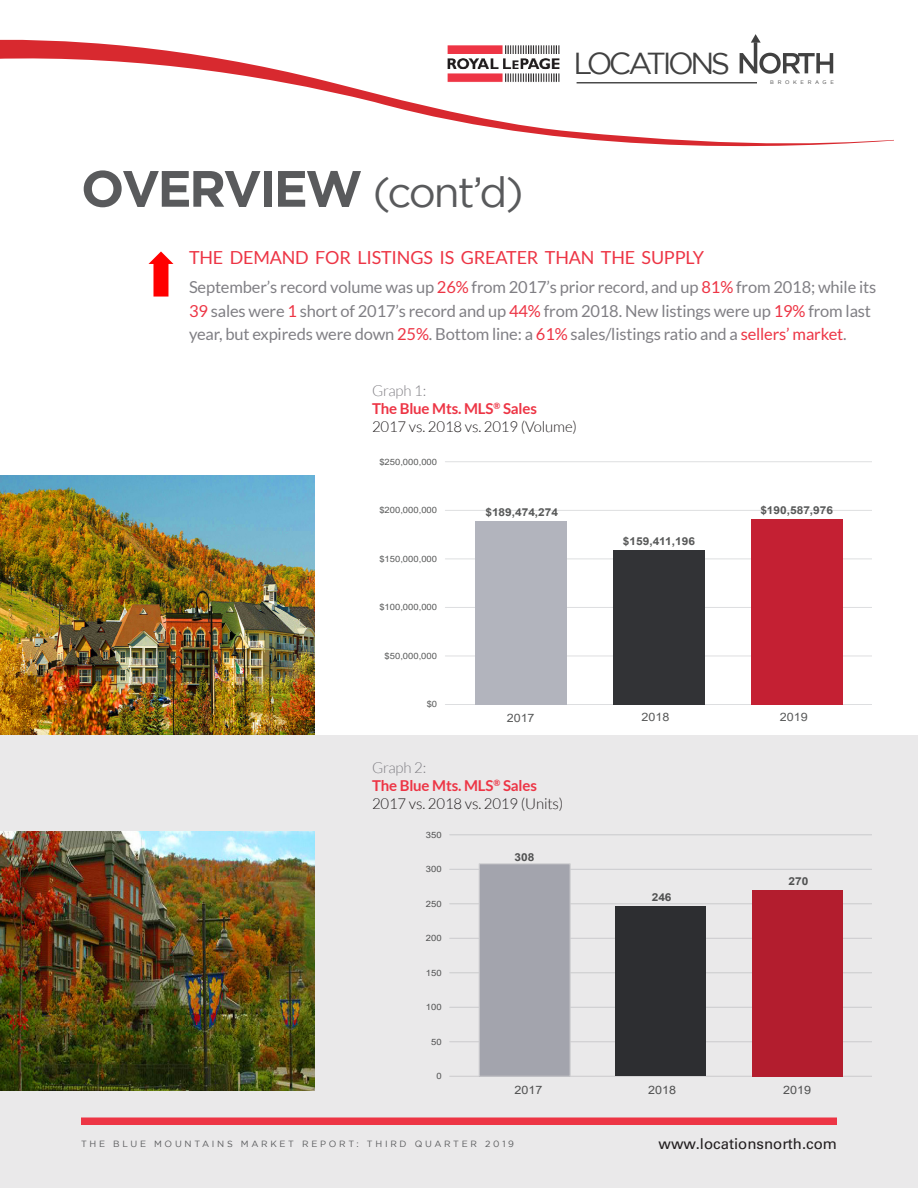
<style>
.page{position:relative;width:918px;height:1188px;background:#fff}
.page>*{position:absolute;margin:0;border:0;box-sizing:border-box;transform-origin:0 0}
.t1{font:700 51px "Gotham";letter-spacing:-.05em;color:#595a5c}
.t2{font:30.3px "Gotham";letter-spacing:-.115em;color:#414141}
.t3{font:18px "Lato";letter-spacing:-.01em;color:#ed3545}
.t4{font:16.5px/23.4px "Lato";letter-spacing:-.01em;color:#807f84}
.t5{font:700 15px/18px "Lato";letter-spacing:-.01em;color:#ed3545}
.t6{font:300 15px "Lato";letter-spacing:-.01em;color:#231f20}
.t7{font:15px "Univers LT Std";color:#231f20}
.t8{font:11.55px "Arial";color:#585959;scale:1.09 1}
.t9{font:700 10.95px "Arial";color:#585959;scale:1.09 1}
.t10{font:9px "Gotham";letter-spacing:.3em;color:#595a5c}
.t11{font:8.7px "Arial";letter-spacing:.005em;color:#585959;scale:1.09 1}
.t12{font:5.25px "Gotham";letter-spacing:.7em;color:#414141}
.s1{font-weight:400;font-size:42px}
.s2{color:#ed3545}
.s3{font-weight:300;color:#807f84}
</style>
<div class="page">
<div style="left:0;top:735px;width:918px;height:453px;background:#eae9ea"></div>
<svg style="left:148px;top:251px;width:25px;height:46px"></svg>
<div style="left:81px;top:1118px;width:756px;height:7px;background:#ed3545"></div>
<img style="left:0;top:831px;width:315px;height:259px">
<img style="left:0;top:476px;width:315px;height:259px">
<hr style="left:450px;top:1076px;width:422px;height:1px;background:#dcdddf">
<hr style="left:450px;top:1042px;width:422px;height:1px;background:#dcdddf">
<hr style="left:450px;top:1007px;width:422px;height:1px;background:#dcdddf">
<hr style="left:450px;top:973px;width:422px;height:1px;background:#dcdddf">
<hr style="left:450px;top:938px;width:422px;height:1px;background:#dcdddf">
<hr style="left:450px;top:904px;width:422px;height:1px;background:#dcdddf">
<hr style="left:450px;top:869px;width:422px;height:1px;background:#dcdddf">
<hr style="left:450px;top:835px;width:422px;height:1px;background:#dcdddf">
<div style="left:479px;top:864px;width:91px;height:212px;background:#a3a4ad"></div>
<div style="left:479px;top:863px;width:92px;height:214px;border:1px solid #dcdddf"></div>
<div style="left:616px;top:907px;width:90px;height:169px;background:#323336"></div>
<div style="left:752px;top:890px;width:91px;height:186px;background:#b31d2e"></div>
<hr style="left:445px;top:704px;width:427px;height:1px;background:#dcdddf">
<hr style="left:445px;top:656px;width:427px;height:1px;background:#dcdddf">
<hr style="left:445px;top:607px;width:427px;height:1px;background:#dcdddf">
<hr style="left:445px;top:559px;width:427px;height:1px;background:#dcdddf">
<hr style="left:445px;top:510px;width:427px;height:1px;background:#dcdddf">
<hr style="left:445px;top:461px;width:427px;height:1px;background:#dcdddf">
<div style="left:475px;top:521px;width:92px;height:184px;background:#b2b4bd"></div>
<div style="left:613px;top:550px;width:92px;height:155px;background:#323336"></div>
<div style="left:751px;top:519px;width:92px;height:186px;background:#c42033"></div>
<svg style="left:0;top:37px;width:894px;height:110px"></svg>
<p class="t1" style="left:81px;top:159px;width:444px">OVERVIEW <span class="s1">(cont’d)</span></p>
<h2 class="t2" style="left:573px;top:46px;width:158px">LOCATIONS</h2>
<p class="t12" style="left:770px;top:80px;width:65px">BROKERAGE</p>
<p class="t3" style="left:189px;top:247px;width:517px">THE DEMAND FOR LISTINGS IS GREATER THAN THE SUPPLY</p>
<p class="t4" style="left:189px;top:275px;width:689px">September’s record volume was up <span class="s2">26%</span> from 2017’s prior record, and up <span class="s2">81%</span> from 2018; while its<br><span class="s2">39</span> sales were <span class="s2">1</span> short of 2017’s record and up <span class="s2">44%</span> from 2018. New listings were up <span class="s2">19%</span> from last year, but expireds were down <span class="s2">25%</span>. Bottom line: a <span class="s2">61%</span> sales/listings ratio and a <span class="s2">sellers’ market</span>.</p>
<p class="t5" style="left:372px;top:381px;width:166px"><span class="s3">Graph 1:<br></span>The Blue Mts. MLS<sup>®</sup> Sales</p>
<p class="t6" style="left:372px;top:419px;width:206px">2017 vs. 2018 vs. 2019 (Volume)</p>
<p class="t11" style="left:379px;top:456px;width:54px">$250,000,000</p>
<p class="t11" style="left:379px;top:504px;width:54px">$200,000,000</p>
<p class="t11" style="left:379px;top:553px;width:54px">$150,000,000</p>
<p class="t11" style="left:379px;top:601px;width:54px">$100,000,000</p>
<p class="t11" style="left:385px;top:650px;width:50px">$50,000,000</p>
<p class="t11" style="left:427px;top:698px;width:11px">$0</p>
<p class="t9" style="left:485px;top:504px;width:68px">$189,474,274</p>
<p class="t9" style="left:623px;top:534px;width:68px">$159,411,196</p>
<p class="t9" style="left:760px;top:502px;width:68px">$190,587,976</p>
<p class="t8" style="left:507px;top:710px;width:27px">2017</p>
<p class="t8" style="left:642px;top:709px;width:27px">2018</p>
<p class="t8" style="left:780px;top:709px;width:27px">2019</p>
<p class="t5" style="left:372px;top:758px;width:166px"><span class="s3">Graph 2:<br></span>The Blue Mts. MLS<sup>®</sup> Sales</p>
<p class="t6" style="left:372px;top:795px;width:193px">2017 vs. 2018 vs. 2019 (Units)</p>
<p class="t11" style="left:426px;top:829px;width:16px">350</p>
<p class="t11" style="left:426px;top:863px;width:16px">300</p>
<p class="t11" style="left:426px;top:898px;width:16px">250</p>
<p class="t11" style="left:426px;top:932px;width:16px">200</p>
<p class="t11" style="left:426px;top:967px;width:16px">150</p>
<p class="t11" style="left:426px;top:1001px;width:16px">100</p>
<p class="t11" style="left:431px;top:1036px;width:11px">50</p>
<p class="t11" style="left:436px;top:1070px;width:6px">0</p>
<p class="t9" style="left:515px;top:849px;width:20px">308</p>
<p class="t9" style="left:652px;top:889px;width:20px">246</p>
<p class="t9" style="left:788px;top:873px;width:20px">270</p>
<p class="t8" style="left:514px;top:1082px;width:27px">2017</p>
<p class="t8" style="left:648px;top:1082px;width:27px">2018</p>
<p class="t8" style="left:783px;top:1082px;width:27px">2019</p>
<p class="t10" style="left:81px;top:1139px;width:435px">THE BLUE MOUNTAINS MARKET REPORT: THIRD QUARTER 2019</p>
<p class="t7" style="left:659px;top:1134px;width:180px">www.locationsnorth.com</p>
</div>
